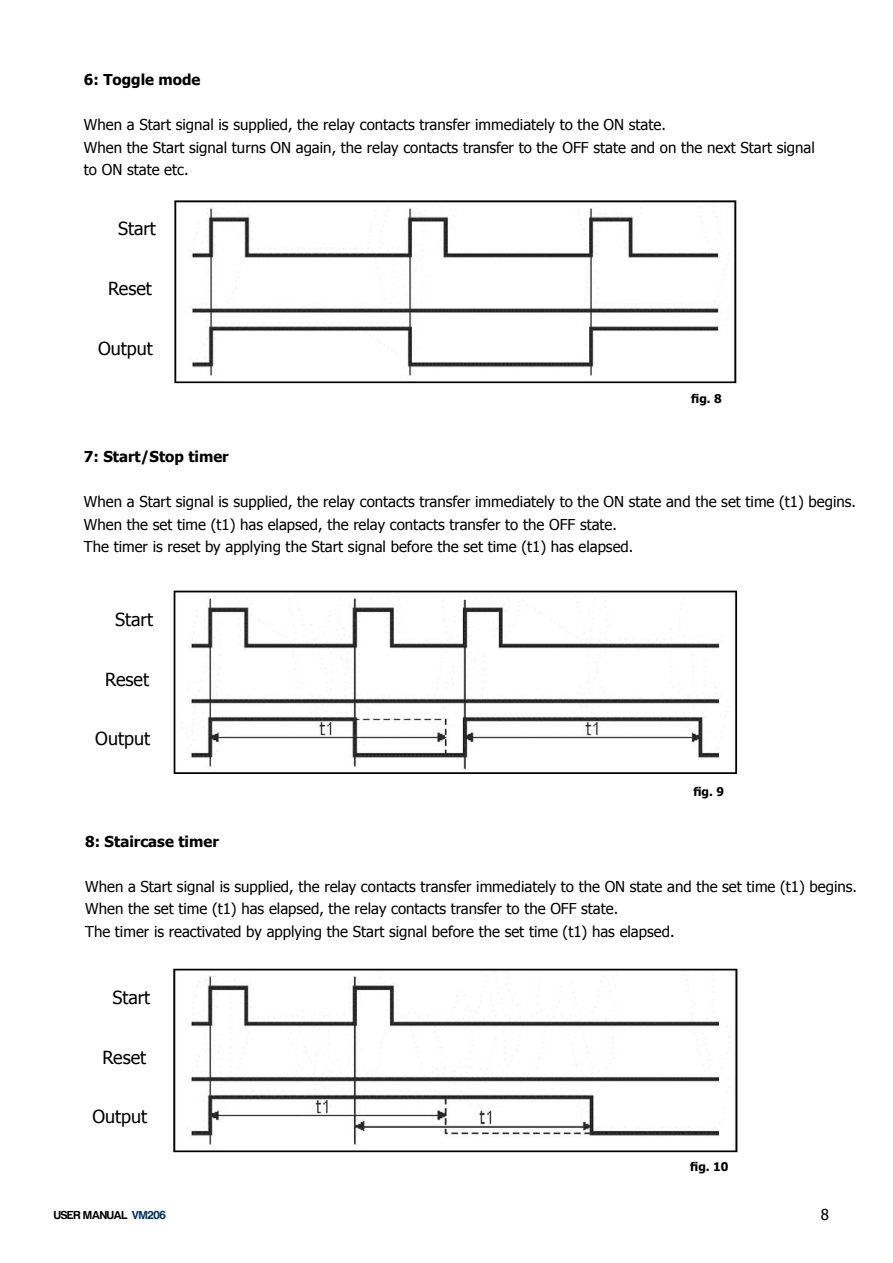
<style>
.page{position:relative;width:893px;height:1263px;background:#fff}
.page>*{position:absolute;margin:0;border:0;box-sizing:border-box;transform-origin:0 0}
.t1{font:18px "Tahoma";color:#000}
.t2{font:15px/22.5px "Tahoma";color:#000}
.t3{font:700 15px "Tahoma";color:#000}
.t4{font:700 12px "Tahoma";color:#000}
.t5{font:12px "Harabara";color:#000}
.s1{color:#036}
</style>
<div class="page">
<img style="left:190px;top:208px;width:529px;height:168px">
<div style="left:174px;top:200px;width:562px;height:183px;border:2px solid #000"></div>
<img style="left:189px;top:597px;width:531px;height:173px">
<div style="left:174px;top:591px;width:563px;height:183px;border:2px solid #000"></div>
<img style="left:188px;top:975px;width:532px;height:170px">
<div style="left:173px;top:969px;width:564px;height:183px;border:2px solid #000"></div>
<p class="t3" style="left:84px;top:69px;width:118px">6: Toggle mode</p>
<p class="t2" style="left:84px;top:113px;width:732px">When a Start signal is supplied, the relay contacts transfer immediately to the ON state.<br>When the Start signal turns ON again, the relay contacts transfer to the OFF state and on the next Start signal to ON state etc.</p>
<p class="t1" style="left:118px;top:217px;width:39px">Start</p>
<p class="t1" style="left:108px;top:277px;width:45px">Reset</p>
<p class="t1" style="left:98px;top:336px;width:56px">Output</p>
<p class="t4" style="left:691px;top:390px;width:32px">fig. 8</p>
<p class="t3" style="left:84px;top:446px;width:146px">7: Start/Stop timer</p>
<p class="t2" style="left:84px;top:490px;width:774px">When a Start signal is supplied, the relay contacts transfer immediately to the ON state and the set time (t1) begins.<br>When the set time (t1) has elapsed, the relay contacts transfer to the OFF state.<br>The timer is reset by applying the Start signal before the set time (t1) has elapsed.</p>
<p class="t1" style="left:115px;top:607px;width:39px">Start</p>
<p class="t1" style="left:105px;top:667px;width:45px">Reset</p>
<p class="t1" style="left:95px;top:726px;width:56px">Output</p>
<p class="t4" style="left:693px;top:783px;width:32px">fig. 9</p>
<p class="t3" style="left:85px;top:831px;width:135px">8: Staircase timer</p>
<p class="t2" style="left:85px;top:874px;width:773px">When a Start signal is supplied, the relay contacts transfer immediately to the ON state and the set time (t1) begins.<br>When the set time (t1) has elapsed, the relay contacts transfer to the OFF state.<br>The timer is reactivated by applying the Start signal before the set time (t1) has elapsed.</p>
<p class="t1" style="left:112px;top:985px;width:39px">Start</p>
<p class="t1" style="left:102px;top:1045px;width:45px">Reset</p>
<p class="t1" style="left:92px;top:1104px;width:56px">Output</p>
<p class="t4" style="left:690px;top:1158px;width:40px">fig. 10</p>
<p class="t5" style="left:54px;top:1209px;width:114px">USER MANUAL <span class="s1">VM206</span></p>
<p class="t2" style="left:821px;top:1203px;width:10px">8</p>
</div>
